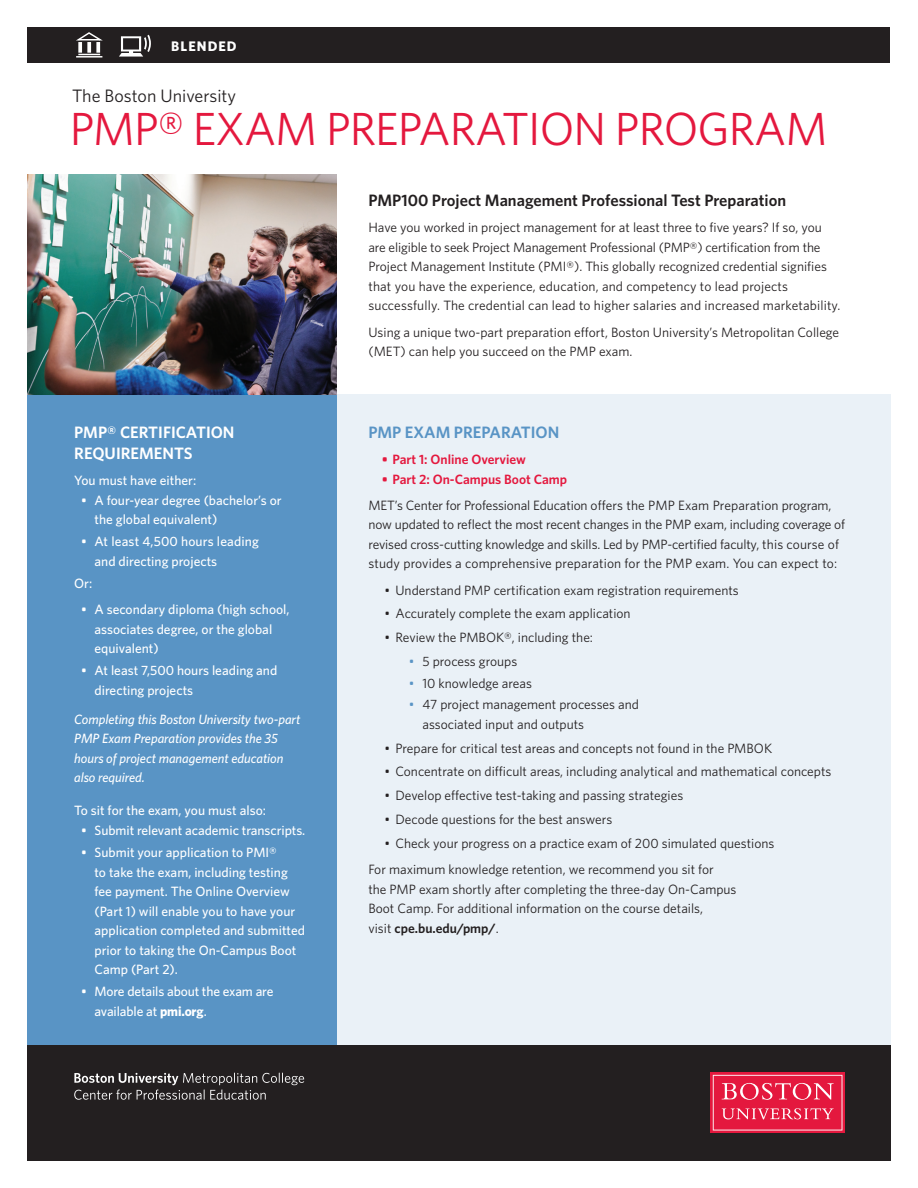
<style>
.page{position:relative;width:918px;height:1188px;background:#fff}
.page>*{position:absolute;margin:0;border:0;box-sizing:border-box;transform-origin:0 0}
.main_head{font:46.5px "Whitney";letter-spacing:-.02em;color:#e4183e}
.t1{font:18px "Whitney";color:#231f20}
.intro_text{font:600 16.5px "Whitney";color:#231f20}
.t2{font:600 16.5px/21px "Whitney";color:#fff}
.t3{font:600 16.5px "Whitney";color:#5994c5}
.t4{font:700 13.8px "Whitney";letter-spacing:.075em;color:#fff}
.intro_text-2{font:13.5px/19.5px "Whitney";color:#231f20}
.Sidebar{font:500 13.5px/19.5px "Whitney";color:#fff}
.main_body{font:13.5px/19.5px "Whitney";color:#231f20}
.Sidebar-2{font:italic 500 13.5px/19.5px "Whitney";letter-spacing:-.005em;color:#fff}
.t5{font:600 13.5px "Whitney";color:#e4183e}
.s1{font-weight:700}
.s2{color:#5994c5}
.s3{font-weight:600}
</style>
<div class="page">
<div style="left:319px;top:394px;width:572px;height:652px;background:#eaf1f7"></div>
<div style="left:27px;top:174px;width:310px;height:872px;background:#5994c5"></div>
<div style="left:27px;top:1046px;width:864px;height:115px;background:#231f20"></div>
<svg style="left:74px;top:1073px;width:230px;height:27px"></svg>
<div style="left:711px;top:1073px;width:134px;height:60px;background:linear-gradient(to right,#e4183e,#e4183e)"></div>
<svg style="left:713px;top:1075px;width:129px;height:56px;background:#e73959"></svg>
<div style="left:27px;top:27px;width:863px;height:36px;background:#231f20"></div>
<img style="left:27px;top:174px;width:310px;height:220px">
<svg style="left:78px;top:42px;width:25px;height:16px"></svg>
<svg style="left:76px;top:32px;width:27px;height:9px"></svg>
<svg style="left:78px;top:42px;width:4px;height:11px"></svg>
<svg style="left:87px;top:42px;width:4px;height:11px"></svg>
<svg style="left:96px;top:42px;width:4px;height:11px"></svg>
<svg style="left:78px;top:54px;width:22px;height:1px"></svg>
<hr style="left:76px;top:56px;width:26px;height:2px;background:#fff">
<svg style="left:119px;top:35px;width:32px;height:22px"></svg>
<p class="t4" style="left:171px;top:37px;width:67px">BLENDED</p>
<p class="t1" style="left:72px;top:83px;width:165px">The Boston University</p>
<p class="main_head" style="left:70px;top:98px;width:759px">PMP® EXAM PREPARATION PROGRAM</p>
<h2 class="t2" style="left:74px;top:421px;width:162px">PMP® CERTIFICATION<br>REQUIREMENTS</h2>
<p class="Sidebar" style="left:74px;top:470px;width:124px">You must have either:</p>
<p class="Sidebar" style="left:94px;top:490px;width:189px;text-indent:-14px">• A four-year degree (bachelor’s or the global equivalent)</p>
<p class="Sidebar" style="left:94px;top:532px;width:166px;text-indent:-14px">• At least 4,500 hours leading and directing projects</p>
<p class="Sidebar" style="left:74px;top:573px;width:20px">Or:</p>
<p class="Sidebar" style="left:94px;top:600px;width:197px;text-indent:-14px">• A secondary diploma (high school, associates degree, or the global equivalent)</p>
<p class="Sidebar" style="left:94px;top:661px;width:184px;text-indent:-14px">• At least 7,500 hours leading and directing projects</p>
<p class="Sidebar-2" style="left:74px;top:709px;width:228px">Completing this Boston University two-part PMP Exam Preparation provides the 35 hours of project management education also required.</p>
<p class="Sidebar" style="left:74px;top:801px;width:193px">To sit for the exam, you must also:</p>
<p class="Sidebar" style="left:81px;top:820px;width:226px">• Submit relevant academic transcripts.</p>
<p class="Sidebar" style="left:94px;top:842px;width:212px;text-indent:-14px">• Submit your application to PMI®<br>to take the exam, including testing fee payment. The Online Overview (Part 1) will enable you to have your application completed and submitted prior to taking the On-Campus Boot<br>Camp (Part 2).</p>
<p class="Sidebar" style="left:94px;top:982px;width:180px;text-indent:-14px">• More details about the exam are available at <span class="s1">pmi.org</span>.</p>
<p class="intro_text" style="left:368px;top:189px;width:419px">PMP100 Project Management Professional Test Preparation</p>
<p class="intro_text-2" style="left:368px;top:218px;width:474px">Have you worked in project management for at least three to five years? If so, you are eligible to seek Project Management Professional (PMP®) certification from the Project Management Institute (PMI®). This globally recognized credential signifies that you have the experience, education, and competency to lead projects successfully. The credential can lead to higher salaries and increased marketability.</p>
<p class="intro_text-2" style="left:368px;top:322px;width:472px">Using a unique two-part preparation effort, Boston University’s Metropolitan College (MET) can help you succeed on the PMP exam.</p>
<h2 class="t3" style="left:368px;top:421px;width:192px">PMP EXAM PREPARATION</h2>
<h3 class="t5" style="left:382px;top:450px;width:145px">• Part 1: Online Overview</h3>
<h3 class="t5" style="left:382px;top:470px;width:187px">• Part 2: On-Campus Boot Camp</h3>
<p class="main_body" style="left:368px;top:495px;width:478px">MET’s Center for Professional Education offers the PMP Exam Preparation program, now updated to reflect the most recent changes in the PMP exam, including coverage of revised cross-cutting knowledge and skills. Led by PMP-certified faculty, this course of study provides a comprehensive preparation for the PMP exam. You can expect to:</p>
<p class="intro_text-2" style="left:385px;top:580px;width:356px">• Understand PMP certification exam registration requirements</p>
<p class="intro_text-2" style="left:385px;top:604px;width:248px">• Accurately complete the exam application</p>
<p class="intro_text-2" style="left:385px;top:627px;width:210px">• Review the PMBOK®, including the:</p>
<p class="intro_text-2" style="left:409px;top:651px;width:110px"><span class="s2">•</span> 5 process groups</p>
<p class="intro_text-2" style="left:409px;top:673px;width:125px"><span class="s2">•</span> 10 knowledge areas</p>
<p class="intro_text-2" style="left:422px;top:695px;width:218px;text-indent:-14px"><span class="s2">•</span> 47 project management processes and associated input and outputs</p>
<p class="intro_text-2" style="left:385px;top:738px;width:389px">• Prepare for critical test areas and concepts not found in the PMBOK</p>
<p class="intro_text-2" style="left:385px;top:762px;width:448px">• Concentrate on difficult areas, including analytical and mathematical concepts</p>
<p class="intro_text-2" style="left:385px;top:786px;width:300px">• Develop effective test-taking and passing strategies</p>
<p class="intro_text-2" style="left:385px;top:809px;width:229px">• Decode questions for the best answers</p>
<p class="intro_text-2" style="left:385px;top:833px;width:391px">• Check your progress on a practice exam of 200 simulated questions</p>
<p class="main_body" style="left:368px;top:859px;width:370px">For maximum knowledge retention, we recommend you sit for<br>the PMP exam shortly after completing the three-day On-Campus Boot Camp. For additional information on the course details,<br>visit <span class="s3">cpe.bu.edu/pmp/</span>.</p>
</div>
